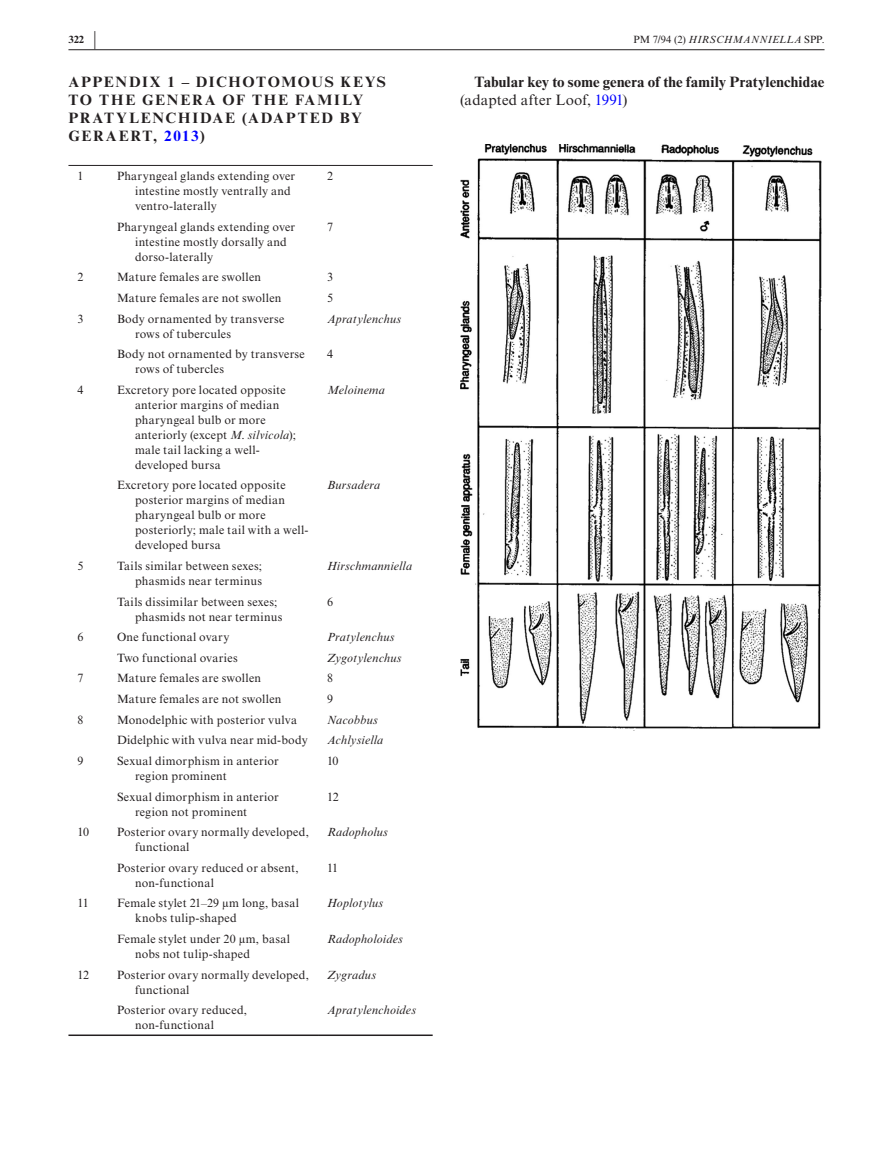
<style>
.page{position:relative;width:893px;height:1174px;background:#fff}
.page>*{position:absolute;margin:0;border:0;box-sizing:border-box;transform-origin:0 0}
.t1{font:700 15px/18px "Times New Roman MT Std";letter-spacing:.115em;color:#231f20}
.t2{font:700 15px/18px "Times New Roman MT Std";letter-spacing:.005em;color:#231f20}
.t3{font:12px/15px "Times New Roman MT Std";letter-spacing:.02em;color:#231f20}
.t4{font:italic 12px "Times New Roman MT Std";letter-spacing:.02em;color:#231f20}
.t5{font:italic 10.5px "Times New Roman MT Std";letter-spacing:.02em;color:#231f20}
.t6{font:700 10.5px "Times New Roman MT Std";color:#231f20}
.s1{font-size:20.25px}
.s2{font-style:normal}
.s3{color:#00f}
.s4{font-style:italic}
.s5{font-family:"Times New Roman"}
.s6{font-weight:400}
.s7{font-weight:400;color:#00f}
</style>
<div class="page">
<hr style="left:68px;top:49px;width:756px;height:1px;background:#231f20">
<hr style="left:68px;top:165px;width:40px;height:1px;background:#231f20">
<hr style="left:108px;top:165px;width:210px;height:1px;background:#231f20">
<hr style="left:318px;top:165px;width:115px;height:1px;background:#231f20">
<hr style="left:68px;top:1034px;width:40px;height:2px;background:#231f20">
<hr style="left:108px;top:1034px;width:210px;height:2px;background:#231f20">
<hr style="left:318px;top:1034px;width:115px;height:2px;background:#231f20">
<img style="left:460px;top:144px;width:361px;height:587px">
<p class="t6" style="left:68px;top:33px;width:29px">322 <span class="s1">|</span></p>
<p class="t5" style="left:633px;top:33px;width:192px"><span class="s2">PM 7/94 (2)</span> HIRSCHMANNIELLA <span class="s2">SPP.</span></p>
<p class="t1" style="left:68px;top:73px;width:319px">APPENDIX 1 – DICHOTOMOUS KEYS<br>TO THE GENERA OF THE FAMILY<br>PRATYLENCHIDAE (ADAPTED BY<br>GERAERT, <span class="s3">2013</span>)</p>
<p class="t3" style="left:77px;top:168px;width:7px">1</p>
<p class="t3" style="left:135px;top:168px;width:162px;text-indent:-18px">Pharyngeal glands extending over intestine mostly ventrally and ventro--laterally</p>
<p class="t3" style="left:327px;top:168px;width:7px">2</p>
<p class="t3" style="left:135px;top:219px;width:162px;text-indent:-18px">Pharyngeal glands extending over intestine mostly dorsally and dorso--laterally</p>
<p class="t3" style="left:327px;top:219px;width:7px">7</p>
<p class="t3" style="left:77px;top:270px;width:7px">2</p>
<p class="t3" style="left:117px;top:270px;width:146px">Mature females are swollen</p>
<p class="t3" style="left:327px;top:270px;width:7px">3</p>
<p class="t3" style="left:117px;top:290px;width:166px">Mature females are not swollen</p>
<p class="t3" style="left:327px;top:290px;width:7px">5</p>
<p class="t3" style="left:77px;top:311px;width:7px">3</p>
<p class="t3" style="left:135px;top:311px;width:151px;text-indent:-18px">Body ornamented by transverse rows of tubercules</p>
<p class="t4" style="left:327px;top:312px;width:76px">Apratylenchus</p>
<p class="t3" style="left:135px;top:346px;width:171px;text-indent:-18px">Body not ornamented by transverse rows of tubercles</p>
<p class="t3" style="left:327px;top:346px;width:7px">4</p>
<p class="t3" style="left:77px;top:382px;width:7px">4</p>
<p class="t3" style="left:135px;top:382px;width:163px;text-indent:-18px">Excretory pore located opposite anterior margins of median pharyngeal bulb or more anteriorly (except <span class="s4">M</span>. <span class="s4">silvicola</span>); male tail lacking a well-- developed bursa</p>
<p class="t4" style="left:327px;top:383px;width:59px">Meloinema</p>
<p class="t3" style="left:135px;top:478px;width:173px;text-indent:-18px">Excretory pore located opposite posterior margins of median pharyngeal bulb or more posteriorly; male tail with a well-- developed bursa</p>
<p class="t4" style="left:327px;top:478px;width:55px">Bursadera</p>
<p class="t3" style="left:77px;top:558px;width:7px">5</p>
<p class="t3" style="left:117px;top:558px;width:147px;text-align:right">Tails similar between sexes; phasmids near terminus</p>
<p class="t4" style="left:327px;top:559px;width:87px">Hirschmanniella</p>
<p class="t3" style="left:135px;top:594px;width:149px;text-indent:-18px">Tails dissimilar between sexes; phasmids not near terminus</p>
<p class="t3" style="left:327px;top:594px;width:7px">6</p>
<p class="t3" style="left:77px;top:629px;width:7px">6</p>
<p class="t3" style="left:117px;top:629px;width:114px">One functional ovary</p>
<p class="t4" style="left:327px;top:630px;width:69px">Pratylenchus</p>
<p class="t3" style="left:117px;top:650px;width:122px">Two functional ovaries</p>
<p class="t4" style="left:327px;top:651px;width:76px">Zygotylenchus</p>
<p class="t3" style="left:77px;top:671px;width:7px">7</p>
<p class="t3" style="left:117px;top:671px;width:146px">Mature females are swollen</p>
<p class="t3" style="left:327px;top:671px;width:7px">8</p>
<p class="t3" style="left:117px;top:691px;width:166px">Mature females are not swollen</p>
<p class="t3" style="left:327px;top:691px;width:7px">9</p>
<p class="t3" style="left:77px;top:712px;width:7px">8</p>
<p class="t3" style="left:117px;top:712px;width:182px">Monodelphic with posterior vulva</p>
<p class="t4" style="left:327px;top:713px;width:52px">Nacobbus</p>
<p class="t3" style="left:117px;top:732px;width:192px">Didelphic with vulva near mid--body</p>
<p class="t4" style="left:327px;top:733px;width:58px">Achlysiella</p>
<p class="t3" style="left:77px;top:753px;width:7px">9</p>
<p class="t3" style="left:135px;top:753px;width:145px;text-indent:-18px">Sexual dimorphism in anterior region prominent</p>
<p class="t3" style="left:327px;top:753px;width:13px">10</p>
<p class="t3" style="left:135px;top:789px;width:145px;text-indent:-18px">Sexual dimorphism in anterior region not prominent</p>
<p class="t3" style="left:327px;top:789px;width:13px">12</p>
<p class="t3" style="left:77px;top:824px;width:13px">10</p>
<p class="t3" style="left:135px;top:824px;width:175px;text-indent:-18px">Posterior ovary normally developed, functional</p>
<p class="t4" style="left:327px;top:825px;width:62px">Radopholus</p>
<p class="t3" style="left:135px;top:860px;width:165px;text-indent:-18px">Posterior ovary reduced or absent, non--functional</p>
<p class="t3" style="left:327px;top:860px;width:13px">11</p>
<p class="t3" style="left:77px;top:896px;width:13px">11</p>
<p class="t3" style="left:135px;top:896px;width:165px;text-indent:-18px">Female stylet 21–29 <span class="s5">µ</span>m long, basal knobs tulip--shaped</p>
<p class="t4" style="left:327px;top:896px;width:58px">Hoplotylus</p>
<p class="t3" style="left:135px;top:931px;width:156px;text-indent:-18px">Female stylet under 20 <span class="s5">µ</span>m, basal nobs not tulip--shaped</p>
<p class="t4" style="left:327px;top:932px;width:77px">Radopholoides</p>
<p class="t3" style="left:77px;top:967px;width:13px">12</p>
<p class="t3" style="left:135px;top:967px;width:175px;text-indent:-18px">Posterior ovary normally developed, functional</p>
<p class="t4" style="left:327px;top:967px;width:50px">Zygradus</p>
<p class="t3" style="left:135px;top:1002px;width:114px;text-indent:-18px">Posterior ovary reduced, non--functional</p>
<p class="t4" style="left:327px;top:1003px;width:91px">Apratylenchoides</p>
<p class="t2" style="left:460px;top:73px;width:366px;text-indent:14px">Tabular key to some genera of the family Pratylenchidae <span class="s6">(adapted after Loof,</span> <span class="s7">1991</span><span class="s6">)</span></p>
</div>
